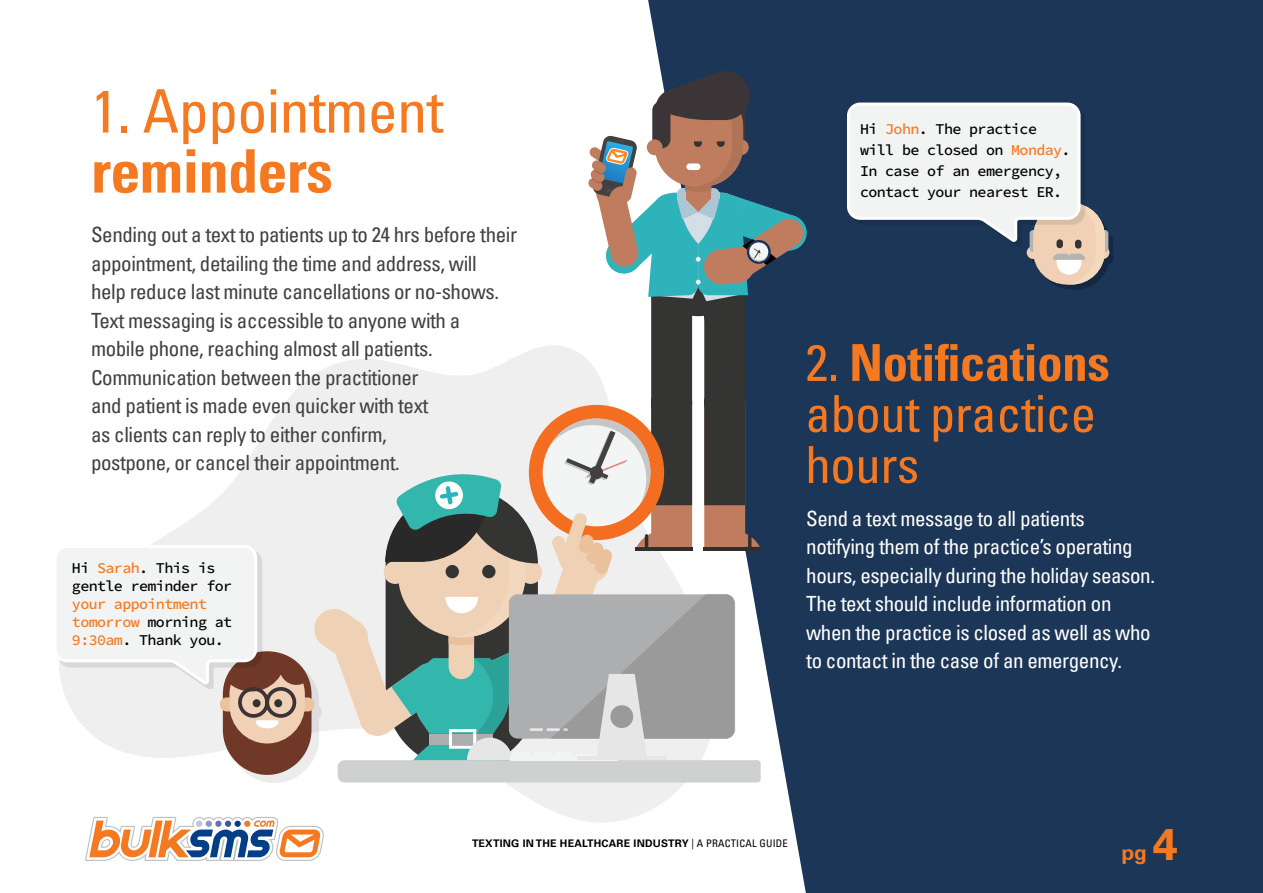
<style>
.page{position:relative;width:1263px;height:893px;background:#fff}
.page>*{position:absolute;margin:0;border:0;box-sizing:border-box;transform-origin:0 0}
.t1{font:condensed 60px "Univers LT Pro";letter-spacing:-.01em;color:#f47920}
.t2{font:700 condensed 60px "Univers LT Pro";letter-spacing:-.01em;color:#f47920}
.t3{font:condensed 51px/51px "Univers LT Pro";letter-spacing:-.01em;color:#f47920}
.t4{font:condensed 21px/28.5px "Univers LT Pro";letter-spacing:-.02em;color:#414042}
.t5{font:condensed 21px/28.5px "Univers LT Pro";letter-spacing:-.02em;color:#fff}
.t6{font:700 21px "Univers LT Pro 65";color:#f47920}
.t7{font:500 15px/21px "Source Code Pro";letter-spacing:-.04em;color:#000}
.t8{font:500 15px/18px "Source Code Pro";letter-spacing:-.04em;color:#f47920}
.t9{font:700 10.5px "Univers LT Pro 65";letter-spacing:.02em;color:#000}
.s1{color:#f47920}
.s2{color:#000}
.s3{font-weight:700}
.s4{font-family:"Univers LT Pro";font-weight:400;font-stretch:condensed}
.s5{font-size:45px}
</style>
<div class="page">
<svg style="left:305px;top:345px;width:343px;height:478px"></svg>
<div style="left:648px;top:0;width:615px;height:893px;background:#1c3657"></div>
<div style="left:651px;top:274px;width:41px;height:149px;background:#343433;border-radius:20px"></div>
<div style="left:704px;top:274px;width:41px;height:149px;background:#343433;border-radius:20px"></div>
<svg style="left:588px;top:66px;width:221px;height:250px"></svg>
<svg style="left:57px;top:382px;width:704px;height:401px"></svg>
<svg style="left:845px;top:101px;width:269px;height:189px"></svg>
<svg style="left:85px;top:817px;width:239px;height:44px"></svg>
<h1 class="t1" style="left:91px;top:73px;width:354px">1. Appointment</h1>
<h1 class="t2" style="left:91px;top:134px;width:243px">reminders</h1>
<p class="t4" style="left:91px;top:220px;width:427px">Sending out a text to patients up to 24 hrs before their appointment, detailing the time and address, will<br>help reduce last minute cancellations or no-shows.<br>Text messaging is accessible to anyone with a mobile phone, reaching almost all patients.<br>Communication between the practitioner<br>and patient is made even quicker with text<br>as clients can reply to either confirm,<br>postpone, or cancel their appointment.</p>
<p class="t7" style="left:72px;top:559px;width:162px;line-height:18px">Hi <span class="s1">Sarah</span>. This is gentle reminder for</p>
<p class="t8" style="left:72px;top:595px;width:162px">your appointment tomorrow <span class="s2">morning at<br></span>9:30am<span class="s2">. Thank you.</span></p>
<p class="t7" style="left:860px;top:119px;width:212px">Hi <span class="s1">John</span>. The practice will be closed on <span class="s1">Monday</span>.<br>In case of an emergency, contact your nearest ER.</p>
<h2 class="t3" style="left:805px;top:336px;width:306px">2. <span class="s3">Notifications </span>about practice hours</h2>
<p class="t5" style="left:806px;top:503px;width:350px">Send a text message to all patients notifying them of the practice’s operating hours, especially during the holiday season.<br>The text should include information on when the practice is closed as well as who to contact in the case of an emergency.</p>
<p class="t9" style="left:472px;top:836px;width:317px">TEXTING IN THE HEALTHCARE INDUSTRY <span class="s4">| A PRACTICAL GUIDE</span></p>
<p class="t6" style="left:1121px;top:837px;width:58px">pg <span class="s5">4</span></p>
</div>
